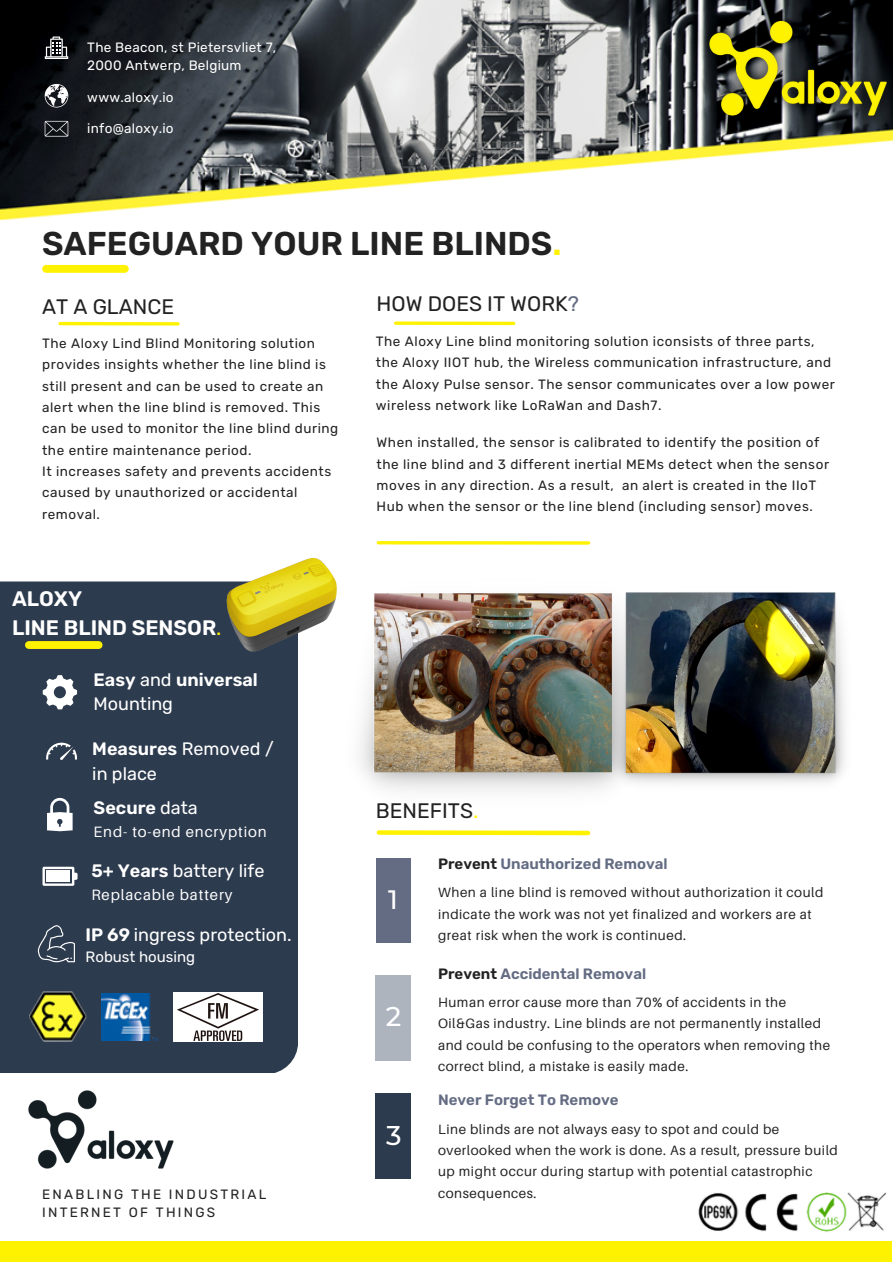
<style>
.page{position:relative;width:893px;height:1264px;background:#fff}
.page>*{position:absolute;margin:0;border:0;box-sizing:border-box;transform-origin:0 0}
.t1{font:600 33px "Rubik";color:#222}
.t2{font:500 27px "Montserrat";color:#fff}
.t3{font:500 26.55px "Montserrat";color:#fff}
.t4{font:21px "Rubik";color:#222}
.t5{font:600 21px/29.2px "Rubik";color:#fff}
.t6{font:18px/24.8px "Rubik";color:#fff}
.t7{font:600 18px/24.8px "Rubik";color:#fff}
.t8{font:600 15px "Rubik";color:#646c83}
.t9{font:15px "Aileron";letter-spacing:.06em;color:#fff}
.t10{font:15px "Rubik";color:#fff}
.t11{font:13.5px/21.3px "Rubik";letter-spacing:.04em;color:#222}
.t12{font:13.5px/21.3px "Aileron";letter-spacing:.04em;color:#222}
.t13{font:13.5px/18px "Rubik";letter-spacing:.02em;color:#fff}
.t14{font:13.5px/18px "Rubik";letter-spacing:.165em;color:#222}
.s1{color:#fff200}
.s2{color:#646c83}
.s3{font-weight:400;color:#fff200}
.s4{font-weight:400}
.s5{font-weight:600}
.s6{color:#222}
</style>
<div class="page">
<div style="left:0;top:581px;width:298px;height:492px;background:#2d3b4e"></div>
<div style="left:376px;top:858px;width:34px;height:84px;background:#646c83"></div>
<div style="left:376px;top:975px;width:35px;height:85px;background:#adb4be"></div>
<div style="left:376px;top:1093px;width:35px;height:85px;background:#2d3b4e"></div>
<div style="left:46px;top:265px;width:79px;height:8px;background:#fff200"></div>
<hr style="left:378px;top:541px;width:210px;height:3px;background:#fff200">
<img style="left:28px;top:1090px;width:146px;height:79px">
<img style="left:0;top:0;width:892px;height:220px">
<img style="left:690px;top:0;width:202px;height:139px">
<div style="left:0;top:1240px;width:891px;height:21px;background:#fff200"></div>
<img style="left:360px;top:593px;width:247px;height:198px">
<svg style="left:45px;top:37px;width:23px;height:22px"></svg>
<svg style="left:45px;top:84px;width:23px;height:24px"></svg>
<svg style="left:45px;top:121px;width:23px;height:16px"></svg>
<img style="left:214px;top:557px;width:123px;height:107px">
<svg style="left:43px;top:675px;width:34px;height:34px"></svg>
<svg style="left:46px;top:742px;width:31px;height:18px"></svg>
<svg style="left:47px;top:798px;width:26px;height:33px"></svg>
<svg style="left:42px;top:866px;width:36px;height:19px"></svg>
<div style="left:46px;top:870px;width:24px;height:11px;background:#fff"></div>
<img style="left:30px;top:981px;width:57px;height:68px">
<img style="left:698px;top:1192px;width:188px;height:40px">
<img style="left:101px;top:993px;width:56px;height:47px">
<img style="left:607px;top:592px;width:238px;height:194px">
<svg style="left:376px;top:830px;width:215px;height:6px"></svg>
<div style="left:29px;top:641px;width:70px;height:8px;background:#fff200"></div>
<img style="left:174px;top:992px;width:89px;height:49px">
<svg style="left:38px;top:925px;width:37px;height:37px"></svg>
<hr style="left:60px;top:322px;width:118px;height:3px;background:#fff200">
<svg style="left:395px;top:321px;width:118px;height:4px"></svg>
<p class="t13" style="left:87px;top:39px;width:190px">The Beacon, st Pietersvliet 7,<br>2000 Antwerp, Belgium</p>
<p class="t13" style="left:87px;top:89px;width:88px">www.aloxy.io</p>
<p class="t13" style="left:87px;top:120px;width:88px">info@aloxy.io</p>
<h1 class="t1" style="left:42px;top:224px;width:521px">SAFEGUARD YOUR LINE BLINDS<span class="s1">.</span></h1>
<h3 class="t4" style="left:376px;top:291px;width:204px">HOW DOES IT WORK<span class="s2">?</span></h3>
<h3 class="t4" style="left:42px;top:294px;width:133px">AT A GLANCE</h3>
<p class="t11" style="left:42px;top:332px;width:298px">The Aloxy Lind Blind Monitoring solution provides insights whether the line blind is still present and can be used to create an alert when the line blind is removed. This can be used to monitor the line blind during the entire maintenance period.<br>It increases safety and prevents accidents caused by unauthorized or accidental removal.</p>
<p class="t11" style="left:376px;top:331px;width:460px">The Aloxy Line blind monitoring solution iconsists of three parts, the Aloxy IIOT hub, the Wireless communication infrastructure, and the Aloxy Pulse sensor. The sensor communicates over a low power wireless network like LoRaWan and Dash7.</p>
<p class="t11" style="left:376px;top:432px;width:454px">When installed, the sensor is calibrated to identify the position of the line blind and 3 different inertial MEMs detect when the sensor moves in any direction. As a result, an alert is created in the IIoT Hub when the sensor or the line blend (including sensor) moves.</p>
<h3 class="t5" style="left:12px;top:584px;width:211px">ALOXY<br>LINE BLIND SENSOR<span class="s3">.</span></h3>
<h3 class="t7" style="left:94px;top:667px;width:166px">Easy <span class="s4">and</span> universal<br><span class="s4">Mounting</span></h3>
<h3 class="t6" style="left:92px;top:736px;width:183px"><span class="s5">Measures</span> Removed / in place</h3>
<h3 class="t7" style="left:94px;top:795px;width:105px">Secure <span class="s4">data</span></h3>
<p class="t9" style="left:94px;top:822px;width:174px">End- to-end encryption</p>
<h3 class="t6" style="left:91px;top:858px;width:175px"><span class="s5">5+ Years</span> battery life</h3>
<p class="t9" style="left:91px;top:885px;width:143px">Replacable battery</p>
<h3 class="t6" style="left:86px;top:922px;width:208px"><span class="s5">IP 69</span> ingress protection.</h3>
<p class="t10" style="left:86px;top:947px;width:111px">Robust housing</p>
<p class="t14" style="left:42px;top:1185px;width:226px">ENABLING THE INDUSTRIAL<br>INTERNET OF THINGS</p>
<h3 class="t4" style="left:376px;top:798px;width:104px">BENEFITS<span class="s1">.</span></h3>
<h3 class="t3" style="left:388px;top:883px;width:11px">1</h3>
<h2 class="t2" style="left:386px;top:1000px;width:17px">2</h2>
<h2 class="t2" style="left:386px;top:1118px;width:17px">3</h2>
<p class="t8" style="left:438px;top:855px;width:231px"><span class="s6">Prevent</span> Unauthorized Removal</p>
<p class="t12" style="left:438px;top:881px;width:387px">When a line blind is removed without authorization it could indicate the work was not yet finalized and workers are at great risk when the work is continued.</p>
<p class="t8" style="left:438px;top:964px;width:210px"><span class="s6">Prevent</span> Accidental Removal</p>
<p class="t12" style="left:438px;top:991px;width:393px">Human error cause more than 70% of accidents in the Oil&amp;Gas industry. Line blinds are not permanently installed and could be confusing to the operators when removing the correct blind, a mistake is easily made.</p>
<p class="t8" style="left:438px;top:1091px;width:182px">Never Forget To Remove</p>
<p class="t12" style="left:438px;top:1118px;width:401px">Line blinds are not always easy to spot and could be overlooked when the work is done. As a result, pressure build up might occur during startup with potential catastrophic consequences.</p>
</div>
